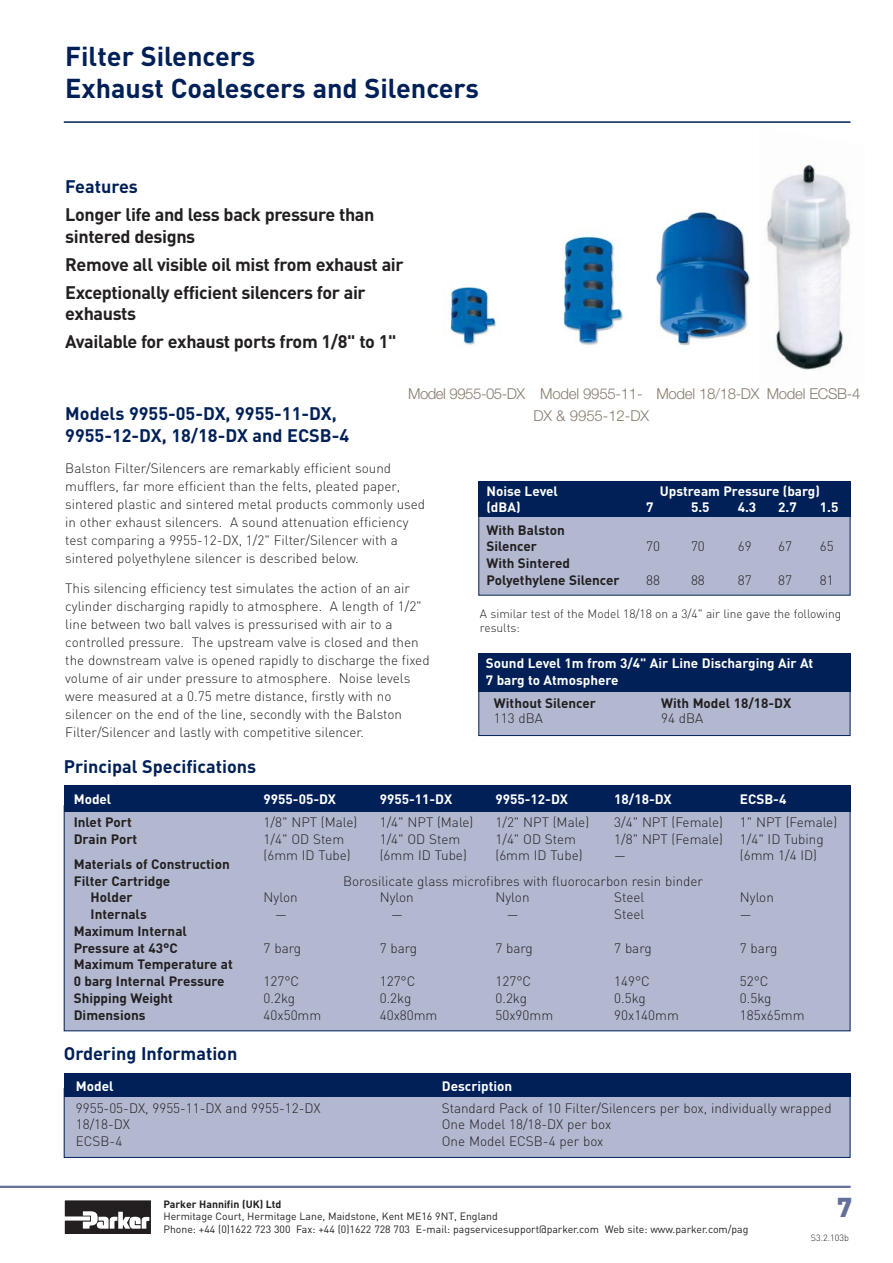
<style>
.page{position:relative;width:893px;height:1263px;background:#fff}
.page>*{position:absolute;margin:0;border:0;box-sizing:border-box;transform-origin:0 0}
.t1{font:700 27px/32.4px "DIN";color:#002057}
.t2{font:900 27px "DIN";color:#63709a}
.t3{font:700 18px/28px "DIN";letter-spacing:-.02em;color:#231f20}
.t4{font:700 18px/21.6px "DIN";color:#002057}
.t5{font:300 15px/21.3px "Helvetica Neue";letter-spacing:-.02em;color:#887d6e}
.t6{font:300 13.5px/18px "DIN";color:#231f20}
.t7{font:700 13.5px/16.8px "DIN";color:#231f20}
.t8{font:700 13.5px/16.2px "DIN";color:#fff}
.t9{font:300 12px/14.4px "DIN";color:#231f20}
.t10{font:10.5px/12.6px "DIN";color:#231f20}
.t11{font:700 10.5px "DIN";color:#231f20}
.t12{font:300 9px "DIN";color:#231f20}
</style>
<div class="page">
<hr style="left:0;top:1186px;width:851px;height:2px;background:#63709a">
<svg style="left:65px;top:1200px;width:86px;height:34px"></svg>
<div style="left:479px;top:502px;width:371px;height:93px;background:#b2b8d0"></div>
<div style="left:478px;top:482px;width:372px;height:35px;background:#002057"></div>
<div style="left:479px;top:674px;width:371px;height:61px;background:#b2b8d0"></div>
<div style="left:478px;top:673px;width:372px;height:63px;border:1px solid #002057"></div>
<div style="left:478px;top:653px;width:372px;height:38px;background:#002057"></div>
<div style="left:65px;top:806px;width:785px;height:224px;background:#b2b8d0"></div>
<div style="left:64px;top:785px;width:786px;height:27px;background:#002057"></div>
<div style="left:65px;top:1089px;width:785px;height:68px;background:#b2b8d0"></div>
<div style="left:64px;top:1088px;width:786px;height:70px;border:1px solid #002057"></div>
<div style="left:64px;top:1073px;width:786px;height:24px;background:#002057"></div>
<hr style="left:64px;top:121px;width:786px;height:2px;background:#002057">
<img style="left:449px;top:287px;width:47px;height:59px">
<img style="left:563px;top:236px;width:60px;height:109px">
<img style="left:655px;top:212px;width:95px;height:134px">
<img style="left:766px;top:164px;width:85px;height:207px">
<h1 class="t1" style="left:65px;top:43px;width:415px">Filter Silencers<br>Exhaust Coalescers and Silencers</h1>
<h2 class="t4" style="left:65px;top:178px;width:74px">Features</h2>
<h2 class="t3" style="left:65px;top:206px;width:311px;line-height:21.6px">Longer life and less back pressure than sintered designs</h2>
<h2 class="t3" style="left:65px;top:252px;width:340px">Remove all visible oil mist from exhaust air<br>Exceptionally efficient silencers for air</h2>
<h2 class="t3" style="left:65px;top:302px;width:333px">exhausts<br>Available for exhaust ports from 1/8" to 1"</h2>
<p class="t5" style="left:534px;top:385px;width:117px;text-indent:-126px">Model 9955-05-DX Model 9955-11-<br>DX &amp; 9955-12-DX</p>
<p class="t5" style="left:656px;top:385px;width:105px">Model 18/18-DX</p>
<p class="t5" style="left:767px;top:385px;width:95px">Model ECSB-4</p>
<h2 class="t4" style="left:65px;top:405px;width:285px">Models 9955-05-DX, 9955-11-DX,<br>9955-12-DX, 18/18-DX and ECSB-4</h2>
<p class="t6" style="left:65px;top:460px;width:361px">Balston Filter/Silencers are remarkably efficient sound mufflers, far more efficient than the felts, pleated paper, sintered plastic and sintered metal products commonly used in other exhaust silencers. A sound attenuation efficiency test comparing a 9955-12-DX, 1/2" Filter/Silencer with a sintered polyethylene silencer is described below.</p>
<p class="t6" style="left:65px;top:581px;width:366px">This silencing efficiency test simulates the action of an air cylinder discharging rapidly to atmosphere. A length of 1/2" line between two ball valves is pressurised with air to a controlled pressure. The upstream valve is closed and then the downstream valve is opened rapidly to discharge the fixed volume of air under pressure to atmosphere. Noise levels were measured at a 0.75 metre distance, firstly with no silencer on the end of the line, secondly with the Balston Filter/Silencer and lastly with competitive silencer.</p>
<p class="t8" style="left:486px;top:484px;width:73px">Noise Level</p>
<p class="t8" style="left:660px;top:484px;width:161px">Upstream Pressure (barg)</p>
<p class="t8" style="left:486px;top:500px;width:36px">(dBA)</p>
<p class="t8" style="left:646px;top:500px;width:9px">7</p>
<p class="t8" style="left:691px;top:500px;width:20px">5.5</p>
<p class="t8" style="left:738px;top:500px;width:20px">4.3</p>
<p class="t8" style="left:778px;top:500px;width:20px">2.7</p>
<p class="t8" style="left:820px;top:500px;width:20px">1.5</p>
<p class="t7" style="left:486px;top:523px;width:80px">With Balston<br>Silencer</p>
<p class="t6" style="left:646px;top:539px;width:15px">70</p>
<p class="t6" style="left:691px;top:539px;width:15px">70</p>
<p class="t6" style="left:738px;top:539px;width:15px">69</p>
<p class="t6" style="left:778px;top:539px;width:15px">67</p>
<p class="t6" style="left:820px;top:539px;width:15px">65</p>
<p class="t7" style="left:486px;top:556px;width:135px">With Sintered<br>Polyethylene Silencer</p>
<p class="t6" style="left:646px;top:573px;width:15px">88</p>
<p class="t6" style="left:691px;top:573px;width:15px">88</p>
<p class="t6" style="left:738px;top:573px;width:15px">87</p>
<p class="t6" style="left:778px;top:573px;width:15px">87</p>
<p class="t6" style="left:820px;top:573px;width:15px">81</p>
<p class="t9" style="left:480px;top:608px;width:363px">A similar test of the Model 18/18 on a 3/4" air line gave the following results:</p>
<p class="t8" style="left:486px;top:657px;width:329px">Sound Level 1m from 3/4" Air Line Discharging Air At<br>7 barg to Atmosphere</p>
<p class="t7" style="left:494px;top:696px;width:104px">Without Silencer</p>
<p class="t7" style="left:661px;top:696px;width:132px">With Model 18/18-DX</p>
<p class="t6" style="left:494px;top:711px;width:51px">113 dBA</p>
<p class="t6" style="left:661px;top:711px;width:44px">94 dBA</p>
<h2 class="t4" style="left:64px;top:758px;width:194px">Principal Specifications</h2>
<p class="t8" style="left:74px;top:792px;width:39px">Model</p>
<p class="t8" style="left:264px;top:792px;width:74px">9955-05-DX</p>
<p class="t8" style="left:380px;top:792px;width:74px">9955-11-DX</p>
<p class="t8" style="left:495px;top:792px;width:74px">9955-12-DX</p>
<p class="t8" style="left:614px;top:792px;width:59px">18/18-DX</p>
<p class="t8" style="left:740px;top:792px;width:48px">ECSB-4</p>
<p class="t7" style="left:74px;top:815px;width:60px">Inlet Port</p>
<p class="t6" style="left:264px;top:815px;width:95px">1/8" NPT (Male)</p>
<p class="t6" style="left:380px;top:815px;width:95px">1/4" NPT (Male)</p>
<p class="t6" style="left:495px;top:815px;width:95px">1/2" NPT (Male)</p>
<p class="t6" style="left:614px;top:815px;width:110px">3/4" NPT (Female)</p>
<p class="t6" style="left:740px;top:815px;width:99px">1" NPT (Female)</p>
<p class="t7" style="left:74px;top:832px;width:65px">Drain Port</p>
<p class="t6" style="left:264px;top:831px;width:82px">1/4" OD Stem</p>
<p class="t6" style="left:380px;top:831px;width:82px">1/4" OD Stem</p>
<p class="t6" style="left:495px;top:831px;width:82px">1/4" OD Stem</p>
<p class="t6" style="left:614px;top:831px;width:110px">1/8" NPT (Female)</p>
<p class="t6" style="left:740px;top:831px;width:85px">1/4" ID Tubing</p>
<p class="t7" style="left:74px;top:857px;width:158px">Materials of Construction</p>
<p class="t6" style="left:264px;top:848px;width:89px">(6mm ID Tube)</p>
<p class="t6" style="left:380px;top:848px;width:89px">(6mm ID Tube)</p>
<p class="t6" style="left:495px;top:848px;width:89px">(6mm ID Tube)</p>
<p class="t6" style="left:614px;top:848px;width:13px">—</p>
<p class="t6" style="left:740px;top:848px;width:79px">(6mm 1/4 ID)</p>
<p class="t7" style="left:74px;top:874px;width:98px">Filter Cartridge</p>
<p class="t6" style="left:343px;top:873px;width:361px">Borosilicate glass microfibres with fluorocarbon resin binder</p>
<p class="t7" style="left:91px;top:891px;width:44px">Holder</p>
<p class="t6" style="left:264px;top:890px;width:36px">Nylon</p>
<p class="t6" style="left:380px;top:890px;width:36px">Nylon</p>
<p class="t6" style="left:495px;top:890px;width:36px">Nylon</p>
<p class="t6" style="left:614px;top:890px;width:32px">Steel</p>
<p class="t6" style="left:740px;top:890px;width:36px">Nylon</p>
<p class="t7" style="left:91px;top:907px;width:58px">Internals</p>
<p class="t6" style="left:275px;top:907px;width:13px">—</p>
<p class="t6" style="left:391px;top:907px;width:13px">—</p>
<p class="t6" style="left:507px;top:907px;width:13px">—</p>
<p class="t6" style="left:614px;top:907px;width:32px">Steel</p>
<p class="t6" style="left:740px;top:907px;width:13px">—</p>
<p class="t7" style="left:74px;top:924px;width:115px">Maximum Internal<br>Pressure at 43°C</p>
<p class="t6" style="left:264px;top:940px;width:39px">7 barg</p>
<p class="t6" style="left:380px;top:940px;width:39px">7 barg</p>
<p class="t6" style="left:495px;top:940px;width:39px">7 barg</p>
<p class="t6" style="left:614px;top:940px;width:39px">7 barg</p>
<p class="t6" style="left:740px;top:940px;width:39px">7 barg</p>
<p class="t7" style="left:74px;top:957px;width:161px">Maximum Temperature at<br>0 barg Internal Pressure</p>
<p class="t6" style="left:264px;top:974px;width:37px">127°C</p>
<p class="t6" style="left:380px;top:974px;width:37px">127°C</p>
<p class="t6" style="left:495px;top:974px;width:37px">127°C</p>
<p class="t6" style="left:614px;top:974px;width:37px">149°C</p>
<p class="t6" style="left:740px;top:974px;width:30px">52°C</p>
<p class="t7" style="left:74px;top:991px;width:101px">Shipping Weight</p>
<p class="t6" style="left:264px;top:991px;width:33px">0.2kg</p>
<p class="t6" style="left:380px;top:991px;width:33px">0.2kg</p>
<p class="t6" style="left:495px;top:991px;width:33px">0.2kg</p>
<p class="t6" style="left:614px;top:991px;width:33px">0.5kg</p>
<p class="t6" style="left:740px;top:991px;width:33px">0.5kg</p>
<p class="t7" style="left:74px;top:1008px;width:73px">Dimensions</p>
<p class="t6" style="left:264px;top:1007px;width:59px">40x50mm</p>
<p class="t6" style="left:380px;top:1007px;width:59px">40x80mm</p>
<p class="t6" style="left:495px;top:1007px;width:59px">50x90mm</p>
<p class="t6" style="left:614px;top:1007px;width:66px">90x140mm</p>
<p class="t6" style="left:740px;top:1007px;width:66px">185x65mm</p>
<h2 class="t4" style="left:64px;top:1045px;width:175px">Ordering Information</h2>
<p class="t8" style="left:76px;top:1079px;width:39px">Model</p>
<p class="t8" style="left:442px;top:1079px;width:72px">Description</p>
<p class="t6" style="left:76px;top:1101px;width:246px">9955-05-DX, 9955-11-DX and 9955-12-DX</p>
<p class="t6" style="left:442px;top:1101px;width:391px">Standard Pack of 10 Filter/Silencers per box, individually wrapped</p>
<p class="t6" style="left:76px;top:1117px;width:56px">18/18-DX</p>
<p class="t6" style="left:442px;top:1117px;width:171px">One Model 18/18-DX per box</p>
<p class="t6" style="left:76px;top:1133px;width:48px">ECSB-4</p>
<p class="t6" style="left:442px;top:1133px;width:163px">One Model ECSB-4 per box</p>
<p class="t11" style="left:163px;top:1200px;width:120px">Parker Hannifin (UK) Ltd</p>
<p class="t10" style="left:163px;top:1211px;width:587px">Hermitage Court, Hermitage Lane, Maidstone, Kent ME16 9NT, England<br>Phone: +44 (0)1622 723 300 Fax: +44 (0)1622 728 703 E-mail: pagservicesupport@parker.com Web site: www.parker.com/pag</p>
<h1 class="t2" style="left:837px;top:1198px;width:17px">7</h1>
<p class="t12" style="left:811px;top:1234px;width:40px">S3.2.103b</p>
</div>
